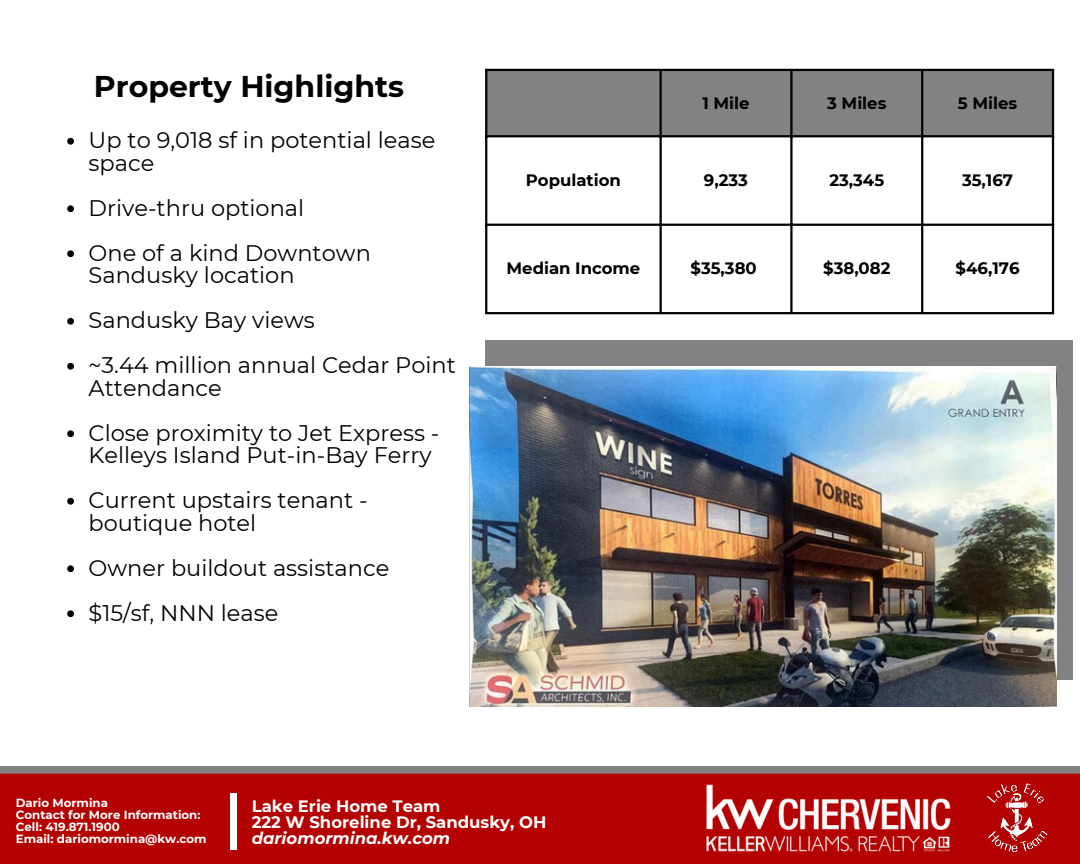
<style>
.page{position:relative;width:1080px;height:864px;background:#fff}
.page>*{position:absolute;margin:0;border:0;box-sizing:border-box;transform-origin:0 0}
.t1{font:700 30px "Montserrat";color:#000}
.t2{font:22.5px/22.5px "Montserrat";color:#000}
.t3{font:700 16.5px "Montserrat";color:#000}
.t4{font:700 16.5px/15.8px "Canva Sans";color:#fff}
.t5{font:700 16.5px/15.8px "Montserrat";color:#fff}
.t6{font:700 13.5px/13.5px "Canva Sans";color:#fff}
.t7{font:700 11.85px/11.9px "Montserrat";color:#fff}
.s1{font-style:italic}
</style>
<div class="page">
<svg style="left:0;top:767px;width:1080px;height:97px;background:#b31515"></svg>
<div style="left:231px;top:793px;width:6px;height:57px;background:#fff"></div>
<img style="left:980px;top:780px;width:74px;height:74px">
<div style="left:486px;top:341px;width:587px;height:339px;background:#828282"></div>
<div style="left:487px;top:71px;width:565px;height:64px;background:#828282"></div>
<hr style="left:485px;top:71px;width:2px;height:241px;background:#000">
<hr style="left:660px;top:71px;width:2px;height:241px;background:#000">
<hr style="left:790px;top:71px;width:3px;height:241px;background:#000">
<hr style="left:921px;top:71px;width:2px;height:241px;background:#000">
<hr style="left:1052px;top:71px;width:2px;height:241px;background:#000">
<hr style="left:485px;top:69px;width:569px;height:2px;background:#000">
<hr style="left:485px;top:135px;width:569px;height:2px;background:#000">
<hr style="left:485px;top:224px;width:569px;height:2px;background:#000">
<hr style="left:485px;top:312px;width:569px;height:2px;background:#000">
<img style="left:469px;top:367px;width:587px;height:340px">
<svg style="left:67px;top:138px;width:7px;height:7px"></svg>
<svg style="left:67px;top:205px;width:7px;height:7px"></svg>
<svg style="left:67px;top:250px;width:7px;height:7px"></svg>
<svg style="left:67px;top:318px;width:7px;height:7px"></svg>
<svg style="left:67px;top:363px;width:7px;height:7px"></svg>
<svg style="left:67px;top:430px;width:7px;height:7px"></svg>
<svg style="left:67px;top:498px;width:7px;height:7px"></svg>
<svg style="left:67px;top:565px;width:7px;height:7px"></svg>
<svg style="left:67px;top:610px;width:7px;height:7px"></svg>
<p class="t1" style="left:94px;top:67px;width:312px">Property Highlights</p>
<p class="t2" style="left:89px;top:129px;width:348px">Up to 9,018 sf in potential lease space</p>
<h1 class="t2" style="left:89px;top:196px;width:217px">Drive-thru optional</h1>
<h5 class="t2" style="left:89px;top:241px;width:284px">One of a kind Downtown<br>Sandusky location</h5>
<h5 class="t2" style="left:89px;top:309px;width:228px">Sandusky Bay views</h5>
<h4 class="t2" style="left:89px;top:354px;width:369px">~3.44 million annual Cedar Point<br>Attendance</h4>
<h4 class="t2" style="left:89px;top:421px;width:352px">Close proximity to Jet Express -<br>Kelleys Island Put-in-Bay Ferry</h4>
<p class="t2" style="left:89px;top:489px;width:281px">Current upstairs tenant - boutique hotel</p>
<p class="t2" style="left:89px;top:556px;width:302px">Owner buildout assistance</p>
<p class="t2" style="left:89px;top:601px;width:191px">$15/sf, NNN lease</p>
<p class="t3" style="left:702px;top:93px;width:49px">1 Mile</p>
<p class="t3" style="left:827px;top:93px;width:61px">3 Miles</p>
<p class="t3" style="left:958px;top:93px;width:61px">5 Miles</p>
<p class="t3" style="left:526px;top:170px;width:97px">Population</p>
<p class="t3" style="left:704px;top:170px;width:46px">9,233</p>
<p class="t3" style="left:829px;top:170px;width:56px">23,345</p>
<p class="t3" style="left:962px;top:170px;width:53px">35,167</p>
<p class="t3" style="left:507px;top:258px;width:135px">Median Income</p>
<p class="t3" style="left:691px;top:258px;width:68px">$35,380</p>
<p class="t3" style="left:823px;top:258px;width:69px">$38,082</p>
<p class="t3" style="left:956px;top:258px;width:65px">$46,176</p>
<p class="t6" style="left:16px;top:789px;width:200px">Dario Mormina<br>Contact for More Information:<br>Cell: 419.871.1900</p>
<p class="t6" style="left:16px;top:830px;width:202px">Email: dariomormina@kw.com</p>
<p class="t4" style="left:252px;top:793px;width:273px">Lake Erie Home Team<br>222 W Shoreline Dr, Sandusky, OH <span class="s1">dariomormina.kw.com</span></p>
<p class="t7" style="left:16px;top:797px;width:192px">Dario Mormina<br>Contact for More Information:<br>Cell: 419.871.1900<br>Email: dariomormina@kw.com</p>
<p class="t5" style="left:252px;top:798px;width:296px">Lake Erie Home Team<br>222 W Shoreline Dr, Sandusky, OH <span class="s1">dariomormina.kw.com</span></p>
</div>
